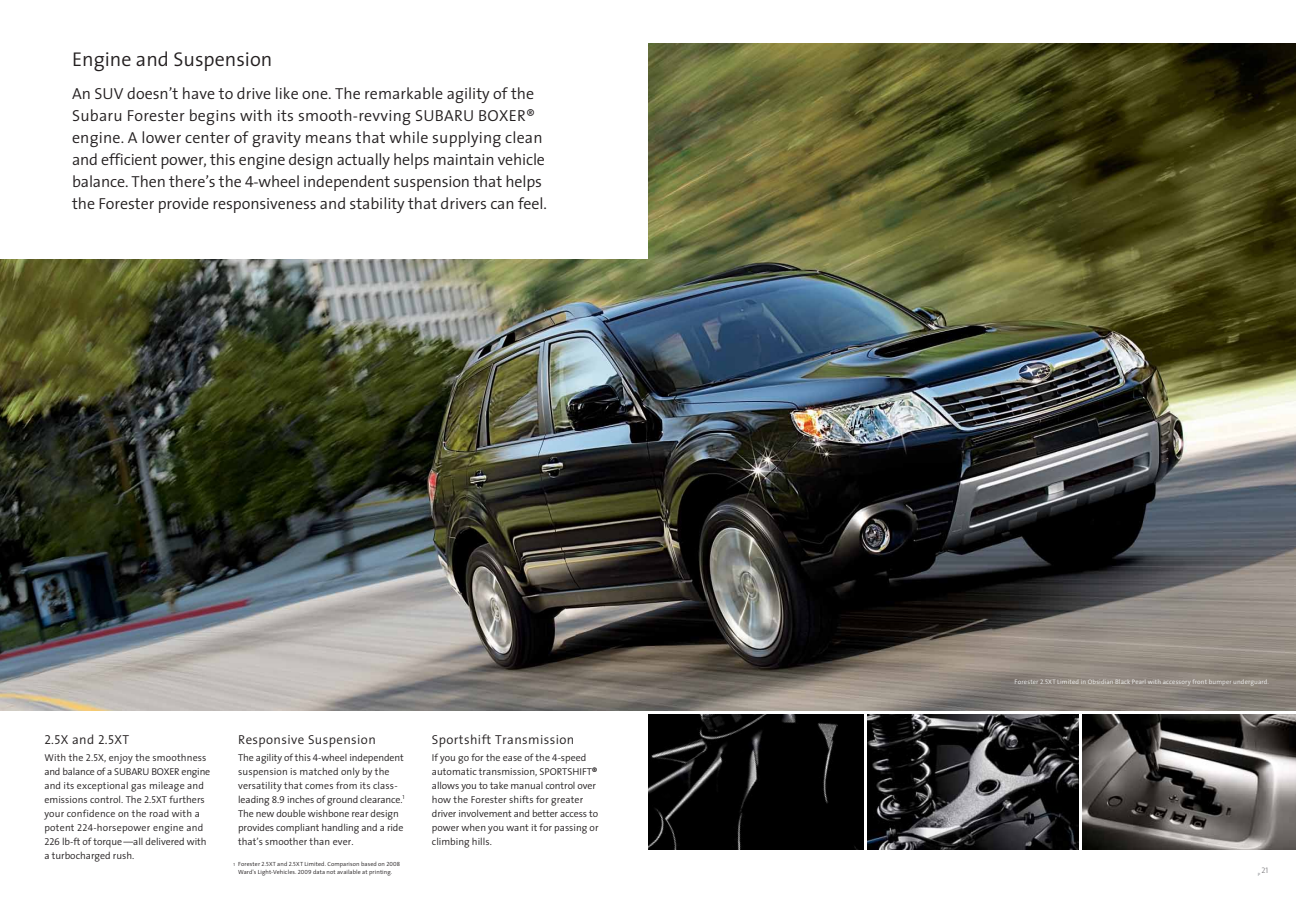
<style>
.page{position:relative;width:1296px;height:900px;background:#fff}
.page>*{position:absolute;margin:0;border:0;box-sizing:border-box;transform-origin:0 0}
.t1{font:20px "The Sans Semi Light Subaru";color:#231f20}
.t2{font:16px/22px "The Sans Semi Light Subaru";letter-spacing:-.005em;color:#231f20}
.t3{font:13px "The Sans Semi Light Subaru";letter-spacing:.03em;color:#231f20}
.t4{font:10px/14px "The Sans Semi Light Subaru";color:#231f20}
.t5{font:8px "The Sans Light Subaru";color:#717073}
.t6{font:6.5px "The Sans Semi Light Subaru";letter-spacing:.02em;color:#f4f5f5}
.t7{font:6px/8.5px "The Sans Semi Light Subaru";letter-spacing:.02em;color:#231f20;text-align:center}
.s1{font-size:4.5px}
.s2{font-family:"The Sans Bold Subaru"}
</style>
<div class="page">
<img style="left:0;top:43px;width:1296px;height:668px">
<img style="left:648px;top:715px;width:215px;height:135px">
<img style="left:1083px;top:715px;width:213px;height:135px">
<img style="left:867px;top:715px;width:212px;height:135px">
<div style="left:0;top:0;width:648px;height:259px;background:#fff"></div>
<h1 class="t1" style="left:72px;top:49px;width:202px">Engine and Suspension</h1>
<p class="t2" style="left:72px;top:83px;width:477px">An SUV doesn’t have to drive like one. The remarkable agility of the Subaru Forester begins with its smooth-revving SUBARU BOXER® engine. A lower center of gravity means that while supplying clean and efficient power, this engine design actually helps maintain vehicle balance. Then there’s the 4-wheel independent suspension that helps the Forester provide responsiveness and stability that drivers can feel.</p>
<h3 class="t3" style="left:44px;top:733px;width:86px">2.5X and 2.5XT</h3>
<p class="t4" style="left:44px;top:751px;width:167px">With the 2.5X, enjoy the smoothness and balance of a SUBARU BOXER engine and its exceptional gas mileage and emissions control. The 2.5XT furthers your confidence on the road with a potent 224-horsepower engine and 226 lb-ft of torque —all delivered with a turbocharged rush.</p>
<h3 class="t3" style="left:238px;top:733px;width:139px">Responsive Suspension</h3>
<p class="t4" style="left:238px;top:751px;width:168px">The agility of this 4-wheel independent suspension is matched only by the versatility that comes from its class&shy;leading 8.9 inches of ground clearance.<sup>1<br></sup>The new double wishbone rear design provides compliant handling and a ride that’s smoother than ever.</p>
<p class="t7" style="left:233px;top:860px;width:168px"><span class="s1">1</span> Forester 2.5XT and 2.5XT Limited. Comparison based on 2008<br>Ward’s Light-Vehicles. 2009 data not available at printing.</p>
<h3 class="t3" style="left:432px;top:733px;width:144px">Sportshift Transmission</h3>
<p class="t4" style="left:432px;top:751px;width:168px">If you go for the ease of the 4-speed automatic transmission, SPORTSHIFT<span class="s2">® </span>allows you to take manual control over how the Forester shifts for greater driver involvement and better access to power when you want it for passing or climbing hills.</p>
<p class="t6" style="left:1015px;top:679px;width:256px">Forester 2.5XT Limited in Obsidian Black Pearl with accessory front bumper underguard.</p>
<p class="t5" style="left:1258px;top:867px;width:12px"><sub>P</sub> 21</p>
</div>
